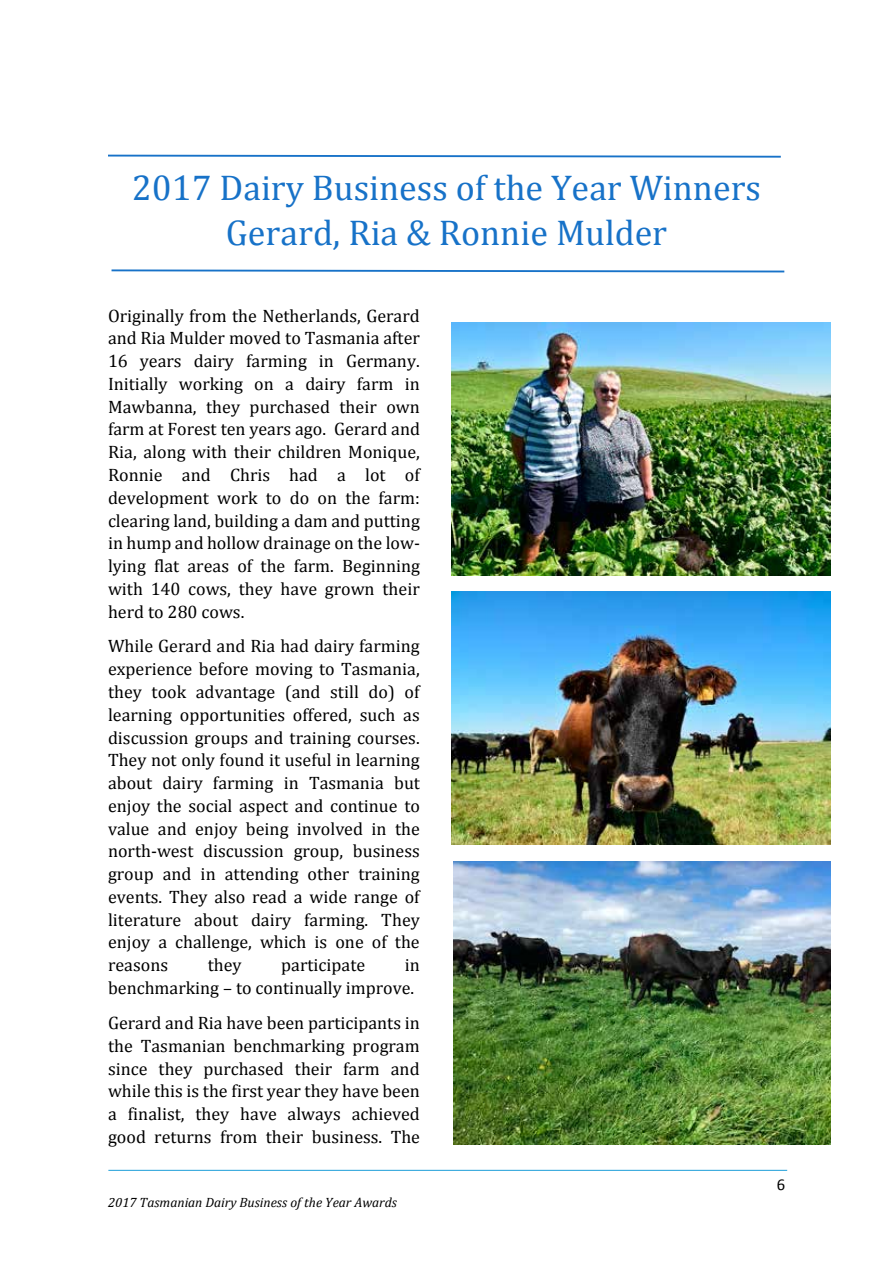
<style>
.page{position:relative;width:893px;height:1263px;background:#fff}
.page>*{position:absolute;margin:0;border:0;box-sizing:border-box;transform-origin:0 0}
.t1{font:36px/45.3px "Cambria";color:#1772c8;text-align:center}
.t2{font:18px/22.8px "Cambria";color:#000;text-align:justify}
.t3{font:16.5px "Calibri";color:#000}
.t4{font:italic 13.5px "Cambria";color:#000}
</style>
<div class="page">
<hr style="left:108px;top:1170px;width:679px;height:1px;background:#1c9dd8">
<svg style="left:108px;top:154px;width:673px;height:4px"></svg>
<svg style="left:111px;top:269px;width:674px;height:4px"></svg>
<img style="left:452px;top:323px;width:378px;height:252px">
<img style="left:452px;top:592px;width:378px;height:252px">
<img style="left:453px;top:861px;width:377px;height:283px">
<h1 class="t1" style="left:132px;top:165px;width:631px">2017 Dairy Business of the Year Winners<br>Gerard, Ria &amp; Ronnie Mulder</h1>
<p class="t2" style="left:108px;top:304px;width:314px">Originally from the Netherlands, Gerard and Ria Mulder moved to Tasmania after 16 years dairy farming in Germany.<br>Initially working on a dairy farm in Mawbanna, they purchased their own farm at Forest ten years ago. Gerard and Ria, along with their children Monique, Ronnie and Chris had a lot of development work to do on the farm: clearing land, building a dam and putting in hump and hollow drainage on the low&shy;lying flat areas of the farm. Beginning with 140 cows, they have grown their herd to 280 cows.</p>
<p class="t2" style="left:108px;top:635px;width:313px">While Gerard and Ria had dairy farming experience before moving to Tasmania, they took advantage (and still do) of learning opportunities offered, such as discussion groups and training courses.<br>They not only found it useful in learning about dairy farming in Tasmania but enjoy the social aspect and continue to value and enjoy being involved in the north-west discussion group, business group and in attending other training events. They also read a wide range of literature about dairy farming. They enjoy a challenge, which is one of the reasons</p>
<p class="t2" style="left:208px;top:954px;width:35px">they</p>
<p class="t2" style="left:281px;top:954px;width:86px">participate</p>
<p class="t2" style="left:108px;top:954px;width:313px;text-indent:297px">in benchmarking – to continually improve.</p>
<p class="t2" style="left:108px;top:1011px;width:313px">Gerard and Ria have been participants in the Tasmanian benchmarking program since they purchased their farm and while this is the first year they have been a finalist, they have always achieved good returns from their business. The</p>
<p class="t4" style="left:108px;top:1192px;width:290px">2017 Tasmanian Dairy Business of the Year Awards</p>
<p class="t3" style="left:777px;top:1172px;width:10px">6</p>
</div>
